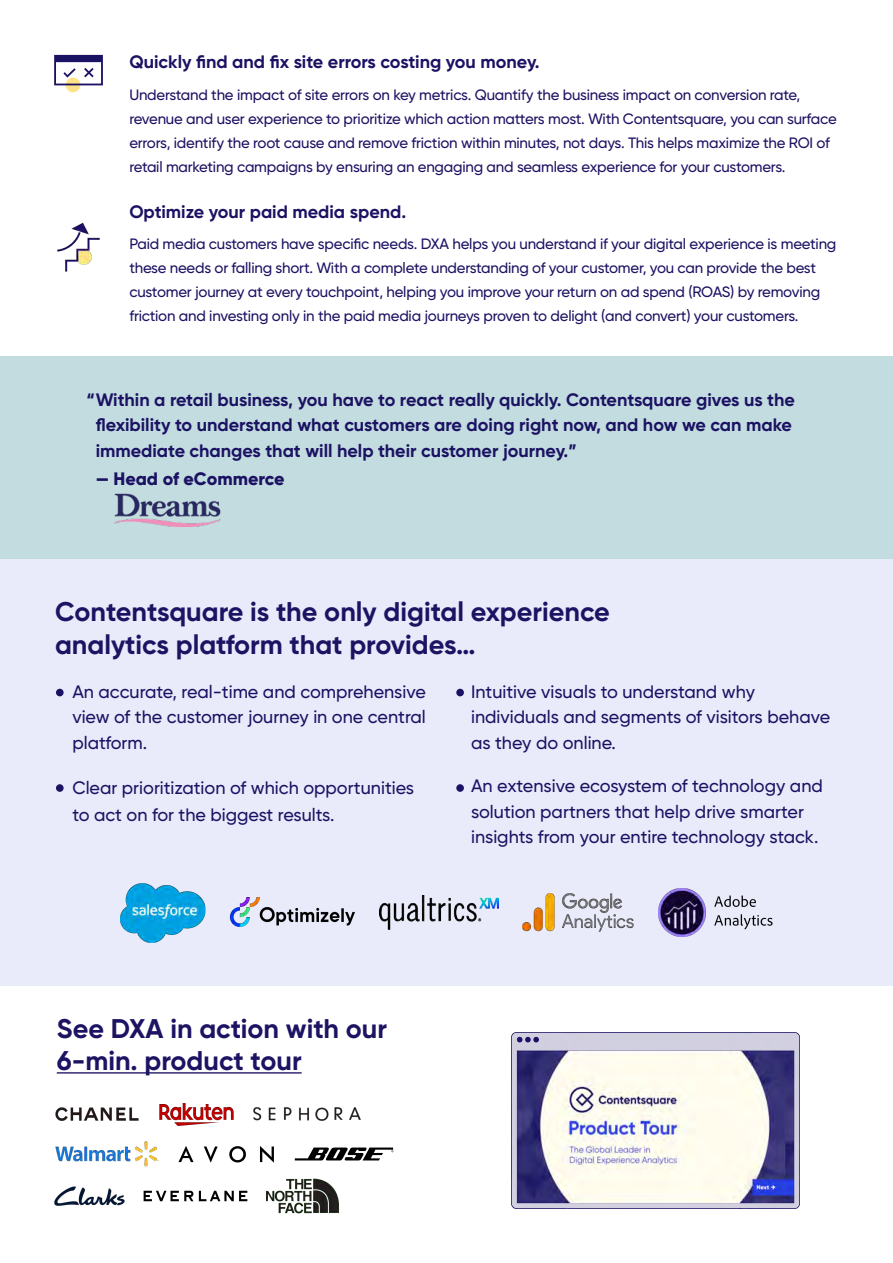
<style>
.page{position:relative;width:893px;height:1263px;background:#fff}
.page>*{position:absolute;margin:0;border:0;box-sizing:border-box;transform-origin:0 0}
.t1{font:700 27px/32.4px "Gilroy";color:#1c1363}
.t2{font:500 18px/25.5px "Gilroy";color:#1c1263}
.t3{font:700 18px/25.5px "Gilroy";color:#1c1263}
.t4{font:800 18px "Gilroy";color:#1c1263}
.t5{font:500 15px/24px "Gilroy";letter-spacing:-.015em;color:#1c1263}
</style>
<div class="page">
<div style="left:66px;top:78px;width:14px;height:14px;background:#ffe386;border-radius:50%"></div>
<svg style="left:54px;top:54px;width:49px;height:32px"></svg>
<img style="left:57px;top:222px;width:43px;height:50px">
<img style="left:512px;top:1032px;width:288px;height:173px">
<hr style="left:57px;top:1072px;width:245px;height:1px;background:#1c1363">
<img style="left:253px;top:1107px;width:108px;height:14px">
<img style="left:57px;top:1107px;width:82px;height:14px">
<img style="left:159px;top:1103px;width:75px;height:22px">
<img style="left:266px;top:1178px;width:73px;height:36px">
<img style="left:57px;top:1186px;width:68px;height:19px">
<img style="left:143px;top:1190px;width:104px;height:12px">
<img style="left:294px;top:1148px;width:100px;height:13px">
<img style="left:57px;top:1141px;width:102px;height:26px">
<svg style="left:178px;top:1146px;width:96px;height:17px"></svg>
<div style="left:0;top:559px;width:893px;height:427px;background:#e9eafa"></div>
<div style="left:56px;top:689px;width:8px;height:7px;background:#1c1263;border-radius:50%"></div>
<div style="left:56px;top:784px;width:8px;height:8px;background:#1c1263;border-radius:50%"></div>
<img style="left:379px;top:896px;width:120px;height:34px">
<img style="left:230px;top:897px;width:125px;height:30px">
<img style="left:523px;top:894px;width:111px;height:38px">
<img style="left:658px;top:889px;width:115px;height:48px">
<img style="left:120px;top:883px;width:85px;height:59px">
<div style="left:456px;top:689px;width:8px;height:7px;background:#1c1263;border-radius:50%"></div>
<div style="left:456px;top:784px;width:8px;height:8px;background:#1c1263;border-radius:50%"></div>
<div style="left:0;top:356px;width:893px;height:203px;background:#c2dcdf"></div>
<img style="left:114px;top:493px;width:107px;height:33px">
<p class="t3" style="left:129px;top:49px;width:412px">Quickly find and fix site errors costing you money.</p>
<p class="t5" style="left:129px;top:83px;width:709px">Understand the impact of site errors on key metrics. Quantify the business impact on conversion rate, revenue and user experience to prioritize which action matters most. With Contentsquare, you can surface errors, identify the root cause and remove friction within minutes, not days. This helps maximize the ROI of retail marketing campaigns by ensuring an engaging and seamless experience for your customers.</p>
<p class="t3" style="left:129px;top:198px;width:278px">Optimize your paid media spend.</p>
<p class="t5" style="left:129px;top:232px;width:709px">Paid media customers have specific needs. DXA helps you understand if your digital experience is meeting these needs or falling short. With a complete understanding of your customer, you can provide the best customer journey at every touchpoint, helping you improve your return on ad spend (ROAS) by removing friction and investing only in the paid media journeys proven to delight (and convert) your customers.</p>
<p class="t3" style="left:96px;top:387px;width:701px;text-indent:-9px">“Within a retail business, you have to react really quickly. Contentsquare gives us the flexibility to understand what customers are doing right now, and how we can make immediate changes that will help their customer journey.”</p>
<p class="t4" style="left:96px;top:468px;width:190px">— Head of eCommerce</p>
<h1 class="t1" style="left:55px;top:595px;width:556px">Contentsquare is the only digital experience analytics platform that provides…</h1>
<p class="t2" style="left:72px;top:678px;width:355px;text-align:justify">An accurate, real-time and comprehensive view of the customer journey in one central platform.</p>
<p class="t2" style="left:72px;top:774px;width:343px;line-height:27px">Clear prioritization of which opportunities to act on for the biggest results.</p>
<p class="t2" style="left:471px;top:678px;width:361px">Intuitive visuals to understand why individuals and segments of visitors behave as they do online.</p>
<p class="t2" style="left:471px;top:773px;width:353px">An extensive ecosystem of technology and solution partners that help drive smarter insights from your entire technology stack.</p>
<h1 class="t1" style="left:57px;top:1012px;width:332px">See DXA in action with our<br>6-min. product tour</h1>
</div>
